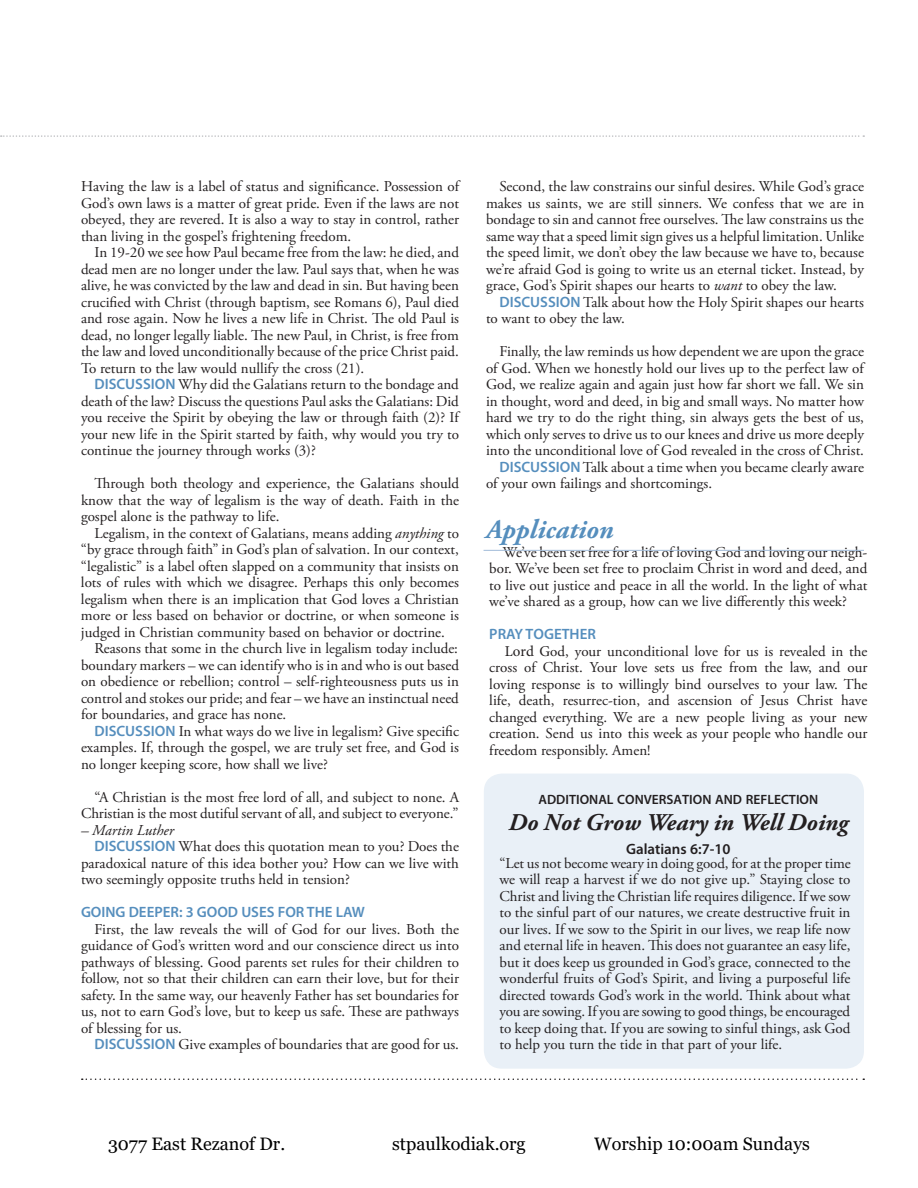
<style>
.page{position:relative;width:918px;height:1188px;background:#fff}
.page>*{position:absolute;margin:0;border:0;box-sizing:border-box;transform-origin:0 0}
.List_Paragraph{font:italic 700 27px "Adobe Garamond Pro";color:#558ebd}
.t1{font:italic 700 24px "Adobe Garamond Pro";color:#231f20}
.t2{font:18px "Georgia";color:#000}
.t3{font:15px/16.5px "Adobe Garamond Pro";color:#231f20;text-align:justify}
.t4{font:600 15px "Myriad Pro";color:#558ebd}
.t5{font:600 15px "Myriad Pro";color:#231f20}
.t6{font:italic 15px "Adobe Garamond Pro";color:#231f20}
.t7{font:600 13.5px "Myriad Pro";color:#231f20}
.s1{font-family:"Myriad Pro";font-weight:600;color:#558ebd}
.s2{font-style:italic}
.s3{font-family:"Minion Pro"}
</style>
<div class="page">
<svg style="left:82px;top:1078px;width:782px;height:2px"></svg>
<div style="left:484px;top:774px;width:380px;height:295px;background:#e9f0f7;border-radius:18px"></div>
<svg style="left:1px;top:135px;width:863px;height:2px"></svg>
<hr style="left:484px;top:550px;width:380px;height:1px;background:#a2bcd9">
<p class="t3" style="left:81px;top:179px;width:380px">Having the law is a label of status and significance. Possession of God’s own laws is a matter of great pride. Even if the laws are not obeyed, they are revered. It is also a way to stay in control, rather than living in the gospel’s frightening freedom.</p>
<p class="t3" style="left:81px;top:245px;width:380px;text-indent:14px">In 19-20 we see how Paul became free from the law: he died, and dead men are no longer under the law. Paul says that, when he was alive, he was convicted by the law and dead in sin. But having been crucified with Christ (through baptism, see Romans 6), Paul died and rose again. Now he lives a new life in Christ. The old Paul is dead, no longer legally liable. The new Paul, in Christ, is free from the law and loved unconditionally because of the price Christ paid.<br>To return to the law would nullify the cross (21).</p>
<p class="t3" style="left:81px;top:377px;width:380px;text-indent:14px"><span class="s1">DISCUSSION</span> Why did the Galatians return to the bondage and death of the law? Discuss the questions Paul asks the Galatians: Did you receive the Spirit by obeying the law or through faith (2)? If your new life in the Spirit started by faith, why would you try to continue the journey through works (3)?</p>
<p class="t3" style="left:81px;top:476px;width:380px;text-indent:14px">Through both theology and experience, the Galatians should know that the way of legalism is the way of death. Faith in the gospel alone is the pathway to life.</p>
<p class="t3" style="left:81px;top:525px;width:380px;text-indent:14px">Legalism, in the context of Galatians, means adding <span class="s2">anything</span> to “by grace through faith” in God’s plan of salvation. In our context, “legalistic” is a label often slapped on a community that insists on lots of rules with which we disagree. Perhaps this only becomes legalism when there is an implication that God loves a Christian more or less based on behavior or doctrine, or when someone is judged in Christian community based on behavior or doctrine.</p>
<p class="t3" style="left:94px;top:641px;width:365px">Reasons that some in the church live in legalism today include:</p>
<p class="t3" style="left:81px;top:657px;width:380px">boundary markers – we can identify who is in and who is out based on obedience or rebellion; control – self-righteousness puts us in control and stokes our pride; and fear – we have an instinctual need for boundaries, and grace has none.</p>
<p class="t3" style="left:81px;top:723px;width:380px;text-indent:14px"><span class="s1">DISCUSSION</span> In what ways do we live in legalism? Give specific examples. If, through the gospel, we are truly set free, and God is no longer keeping score, how shall we live?</p>
<p class="t3" style="left:81px;top:789px;width:380px;text-align:right">“A Christian is the most free lord of all, and subject to none. A<br>Christian is the most dutiful servant of all, and subject to everyone.”</p>
<p class="t6" style="left:81px;top:821px;width:94px">– Martin Luther</p>
<p class="t3" style="left:81px;top:839px;width:379px;text-indent:14px"><span class="s1">DISCUSSION</span> What does this quotation mean to you? Does the paradoxical nature of this idea bother you? How can we live with two seemingly opposite truths held in tension?</p>
<p class="t4" style="left:81px;top:903px;width:285px">GOING DEEPER: 3 GOOD USES FOR THE LAW</p>
<p class="t3" style="left:81px;top:921px;width:380px;text-indent:14px">First, the law reveals the will of God for our lives. Both the guidance of God’s written word and our conscience direct us into pathways of blessing. Good parents set rules for their children to follow, not so that their children can earn their love, but for their safety. In the same way, our heavenly Father has set boundaries for us, not to earn God’s love, but to keep us safe. These are pathways of blessing for us.</p>
<p class="t3" style="left:94px;top:1037px;width:366px"><span class="s1">DISCUSSION</span> Give examples of boundaries that are good for us.</p>
<p class="t3" style="left:486px;top:179px;width:380px;text-indent:14px">Second, the law constrains our sinful desires. While God’s grace makes us saints, we are still sinners. We confess that we are in bondage to sin and cannot free ourselves. The law constrains us the same way that a speed limit sign gives us a helpful limitation. Unlike the speed limit, we don’t obey the law because we have to, because we’re afraid God is going to write us an eternal ticket. Instead, by grace, God’s Spirit shapes our hearts to <span class="s2">want</span> to obey the law.</p>
<p class="t3" style="left:486px;top:294px;width:379px;text-indent:14px"><span class="s1">DISCUSSION</span> Talk about how the Holy Spirit shapes our hearts to want to obey the law.</p>
<p class="t3" style="left:486px;top:344px;width:380px;text-indent:14px">Finally, the law reminds us how dependent we are upon the grace of God. When we honestly hold our lives up to the perfect law of God, we realize again and again just how far short we fall. We sin in thought, word and deed, in big and small ways. No matter how hard we try to do the right thing, sin always gets the best of us, which only serves to drive us to our knees and drive us more deeply into the unconditional love of God revealed in the cross of Christ.</p>
<p class="t3" style="left:486px;top:459px;width:380px;text-indent:14px"><span class="s1">DISCUSSION</span> Talk about a time when you became clearly aware of your own failings and shortcomings.</p>
<p class="List_Paragraph" style="left:486px;top:513px;width:129px">Application</p>
<p class="t3" style="left:489px;top:544px;width:380px;text-indent:14px">We’ve been set free for a life of loving God and loving our neigh&shy;bor. We’ve been set free to proclaim Christ in word and deed, and to live out justice and peace in all the world. In the light of what we’ve shared as a group, how can we live differently this week?</p>
<p class="t4" style="left:489px;top:625px;width:108px">PRAY TOGETHER</p>
<p class="t3" style="left:505px;top:643px;width:364px"><span class="s3">Lord G</span>od, your unconditional love for us is revealed in the</p>
<p class="t3" style="left:489px;top:660px;width:380px">cross of Christ. Your love sets us free from the law, and our</p>
<p class="t3" style="left:489px;top:676px;width:380px">loving response is to willingly bind ourselves to your law. The</p>
<p class="t3" style="left:489px;top:693px;width:380px">life, death, resurrec-tion, and ascension of Jesus Christ have</p>
<p class="t3" style="left:489px;top:709px;width:380px">changed everything. We are a new people living as your new</p>
<p class="t3" style="left:489px;top:726px;width:380px">creation. Send us into this week as your people who handle our</p>
<p class="t3" style="left:489px;top:742px;width:163px">freedom responsibly. Amen!</p>
<p class="t7" style="left:538px;top:791px;width:281px">ADDITIONAL CONVERSATION AND REFLECTION</p>
<p class="t1" style="left:509px;top:808px;width:341px">Do Not Grow Weary in Well Doing</p>
<p class="t5" style="left:626px;top:839px;width:106px">Galatians 6:7-10</p>
<p class="t3" style="left:500px;top:855px;width:353px">“Let us not become weary in doing good, for at the proper time we will reap a harvest if we do not give up.” Staying close to Christ and living the Christian life requires diligence. If we sow to the sinful part of our natures, we create destructive fruit in our lives. If we sow to the Spirit in our lives, we reap life now and eternal life in heaven. This does not guarantee an easy life, but it does keep us grounded in God’s grace, connected to the wonderful fruits of God’s Spirit, and living a purposeful life directed towards God’s work in the world. Think about what you are sowing. If you are sowing to good things, be encouraged to keep doing that. If you are sowing to sinful things, ask God to help you turn the tide in that part of your life.</p>
<p class="t2" style="left:108px;top:1133px;width:179px">3077 East Rezanof Dr.</p>
<p class="t2" style="left:392px;top:1133px;width:135px">stpaulkodiak.org</p>
<p class="t2" style="left:594px;top:1133px;width:217px">Worship 10:00am Sundays</p>
</div>
